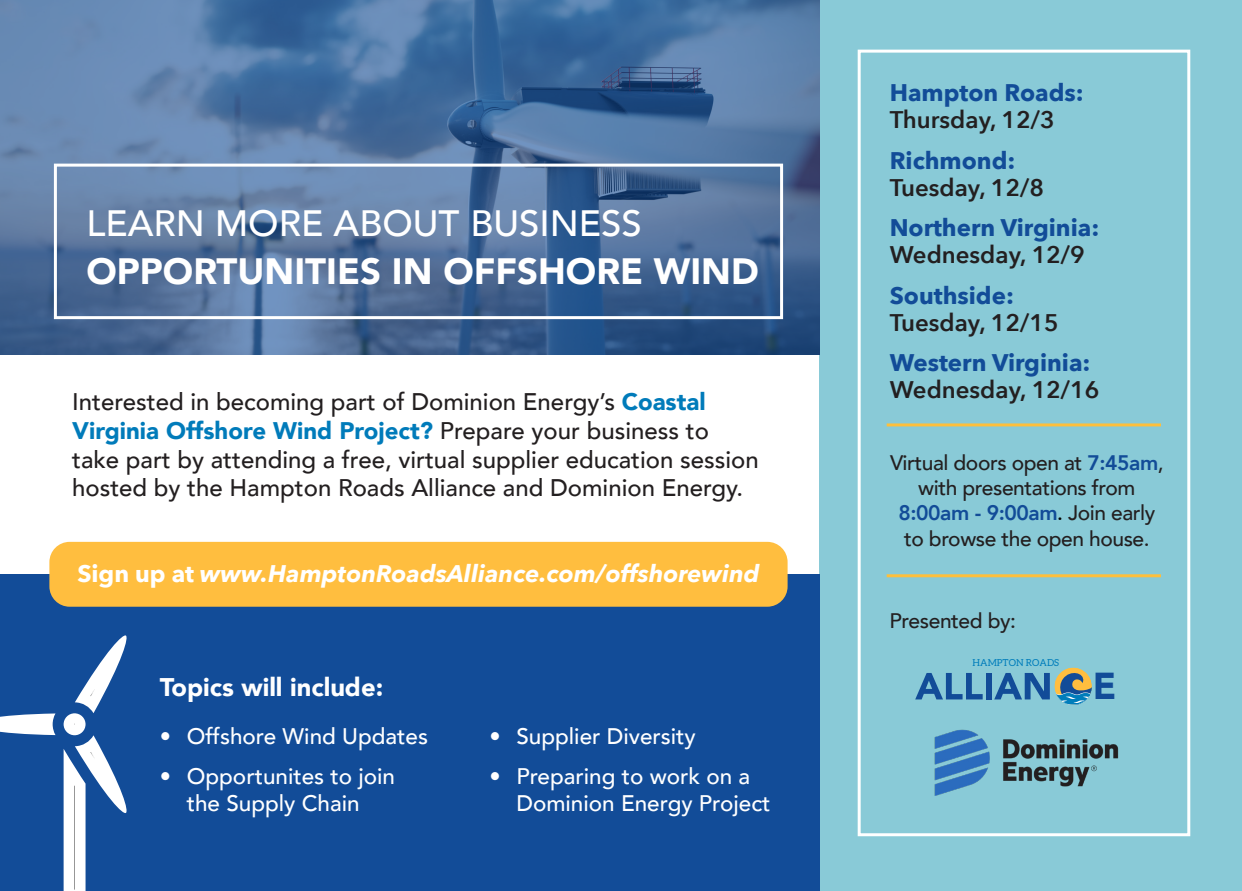
<style>
.page{position:relative;width:1242px;height:891px;background:#fff}
.page>*{position:absolute;margin:0;border:0;box-sizing:border-box;transform-origin:0 0}
.t1{font:900 37.5px "Avenir";color:#124c98}
.t2{font:900 36.6px/48.2px "Avenir";color:#fff}
.t3{font:900 25.5px "Avenir";color:#fff}
.t4{font:500 24px/28.8px "Avenir";color:#231f20}
.t5{font:700 24px/27px "Avenir Next";color:#124c98}
.t6{font:italic 700 24px "Avenir Next";color:#fff}
.t7{font:600 24px/27px "Avenir Next";color:#231f20}
.t8{font:500 22.5px/27px "Avenir";color:#fff;text-align:center}
.t9{font:500 21px/25.2px "Avenir";letter-spacing:-.02em;color:#231f20;text-align:center}
.t10{font:9.6px "Aleo";color:#007dbb}
.s1{font-weight:500}
.s2{font-weight:900;color:#007bba}
.s3{font-style:normal}
.s4{font-weight:600;color:#231f20}
.s5{font-weight:700;color:#124c98}
.s6{font-weight:800;color:#124c98}
.s7{color:#000}
</style>
<div class="page">
<div style="left:820px;top:0;width:422px;height:891px;background:#89cad7"></div>
<div style="left:858px;top:50px;width:332px;height:786px;border:3px solid #fff"></div>
<hr style="left:887px;top:423px;width:274px;height:3px;background:#febf3b">
<hr style="left:887px;top:574px;width:274px;height:3px;background:#febf3b">
<div style="left:0;top:574px;width:820px;height:317px;background:#124c98"></div>
<svg style="left:0;top:0;width:820px;height:355px;background:#4f729f"></svg>
<div style="left:49px;top:542px;width:739px;height:65px;background:#ffbe3f;border-radius:20px"></div>
<div style="left:54px;top:164px;width:729px;height:155px;border:3px solid #fff"></div>
<svg style="left:0;top:635px;width:127px;height:256px"></svg>
<img style="left:934px;top:730px;width:185px;height:65px">
<svg style="left:915px;top:673px;width:68px;height:26px"></svg>
<div style="left:986px;top:673px;width:6px;height:26px;background:#124c98"></div>
<svg style="left:994px;top:668px;width:98px;height:36px"></svg>
<p class="t2" style="left:86px;top:198px;width:674px"><span class="s1">LEARN MORE ABOUT BUSINESS<br></span>OPPORTUNITIES IN OFFSHORE WIND</p>
<p class="t4" style="left:72px;top:386px;width:688px">Interested in becoming part of Dominion Energy’s <span class="s2">Coastal Virginia Offshore Wind Project?</span> Prepare your business to take part by attending a free, virtual supplier education session hosted by the Hampton Roads Alliance and Dominion Energy.</p>
<p class="t6" style="left:77px;top:553px;width:684px"><span class="s3">Sign up at</span> www.HamptonRoadsAlliance.com/offshorewind</p>
<p class="t3" style="left:160px;top:665px;width:225px">Topics will include:</p>
<p class="t8" style="left:160px;top:721px;width:270px">• Offshore Wind Updates</p>
<p class="t8" style="left:160px;top:761px;width:237px">• Opportunites to join the Supply Chain</p>
<p class="t8" style="left:489px;top:721px;width:208px">• Supplier Diversity</p>
<p class="t8" style="left:516px;top:761px;width:256px;text-align:left;text-indent:-27px">• Preparing to work on a<br>Dominion Energy Project</p>
<p class="t5" style="left:890px;top:79px;width:196px">Hampton Roads:<br><span class="s4">Thursday, 12/3</span></p>
<p class="t7" style="left:890px;top:147px;width:156px"><span class="s5">Richmond:<br></span>Tuesday, 12/8</p>
<p class="t5" style="left:890px;top:214px;width:211px">Northern Virginia:<br><span class="s4">Wednesday, 12/9</span></p>
<p class="t7" style="left:890px;top:282px;width:171px"><span class="s5">Southside:<br></span>Tuesday, 12/15</p>
<p class="t5" style="left:890px;top:349px;width:211px">Western Virginia:<br><span class="s4">Wednesday, 12/16</span></p>
<p class="t9" style="left:890px;top:449px;width:275px">Virtual doors open at <span class="s6">7:45am</span>, with presentations from<br><span class="s6">8:00am - 9:00am</span><span class="s7">.</span> Join early to browse the open house.</p>
<p class="t9" style="left:890px;top:607px;width:128px">Presented by:</p>
<p class="t10" style="left:973px;top:658px;width:88px">HAMPTON ROADS</p>
<p class="t1" style="left:1093px;top:654px;width:25px">E</p>
</div>
